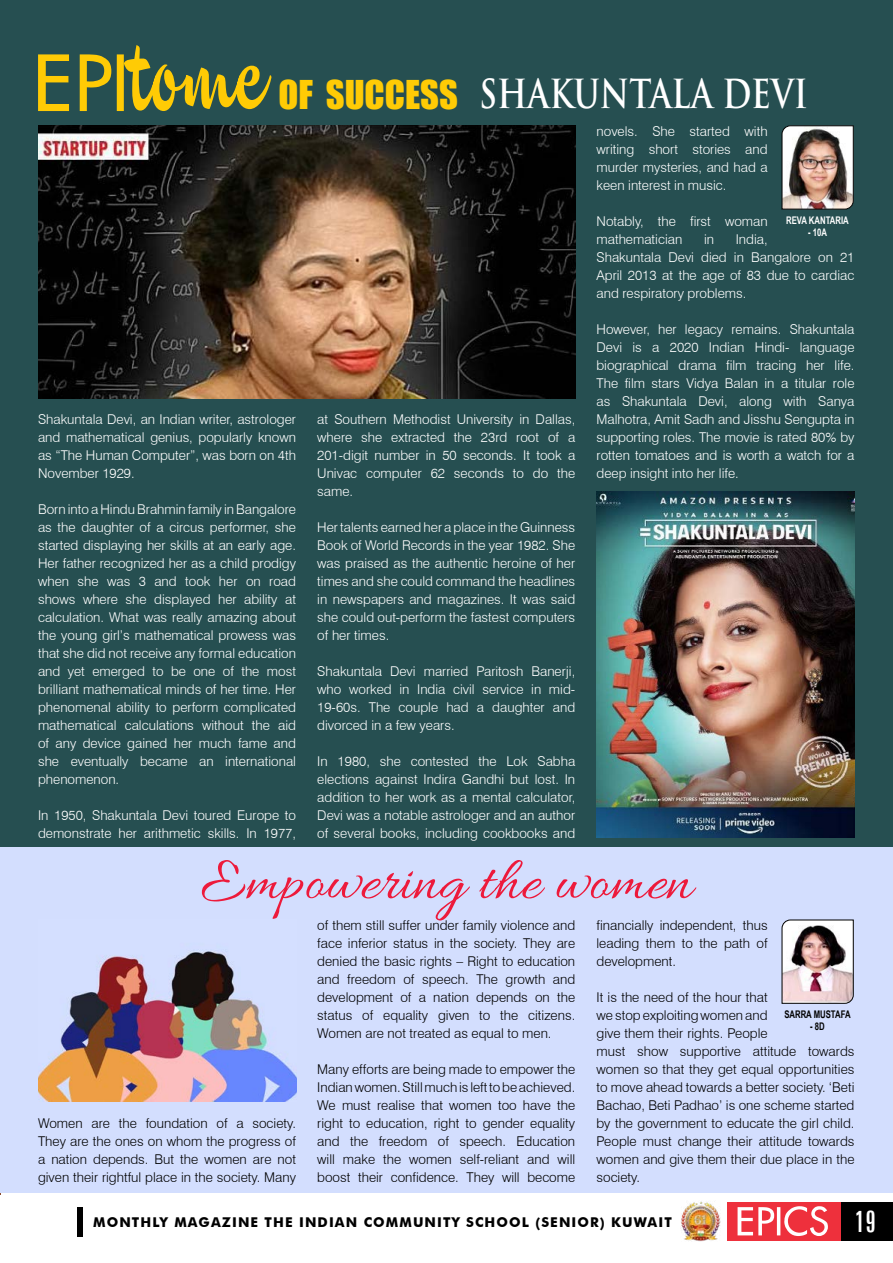
<style>
.page{position:relative;width:893px;height:1263px;background:#fff}
.page>*{position:absolute;margin:0;border:0;box-sizing:border-box;transform-origin:0 0}
.t1{font:62.25px "Allura";color:#ed1a3b}
.t2{font:700 39px "Trajan Pro";color:#fff;scale:.8 1}
.t3{font:36.45px "Impact";color:#ffcb05}
.t4{font:extra-condensed 30px "Zurich BT";color:#fff}
.t5{font:300 13.5px/18px "Swiss 721 BT";color:#fff;text-align:justify}
.t6{font:300 13.5px/18px "Swiss 721 BT";color:#000;text-align:justify}
.t7{font:700 13.5px "Futura BT";letter-spacing:.08em;color:#000}
.t8{font:700 10.5px "Arial Narrow";color:#fff;scale:.9 1}
.t9{font:700 10.5px "Arial Narrow";color:#000;scale:.9 1}
</style>
<div class="page">
<hr style="left:0;top:0;width:1px;height:1195px;background:#8b4b2f">
<img style="left:0;top:0;width:1px;height:405px">
<div style="left:1px;top:0;width:892px;height:851px;background:#264f51"></div>
<div style="left:1px;top:847px;width:892px;height:346px;background:#d3defe"></div>
<svg style="left:38px;top:45px;width:234px;height:66px"></svg>
<img style="left:38px;top:125px;width:537px;height:274px">
<img style="left:781px;top:125px;width:73px;height:85px">
<img style="left:596px;top:492px;width:258px;height:346px">
<img style="left:781px;top:919px;width:73px;height:85px">
<img style="left:38px;top:951px;width:258px;height:150px">
<div style="left:840px;top:1202px;width:53px;height:39px;background:#000"></div>
<div style="left:727px;top:1202px;width:113px;height:39px;background:#ee303c"></div>
<svg style="left:738px;top:1206px;width:90px;height:30px"></svg>
<div style="left:77px;top:1207px;width:5px;height:29px;background:#000"></div>
<img style="left:681px;top:1201px;width:40px;height:40px">
<h3 class="t3" style="left:278px;top:67px;width:181px">OF SUCCESS</h3>
<h2 class="t2" style="left:479px;top:69px;width:412px">SHAKUNTALA DEVI</h2>
<p class="t5" style="left:38px;top:410px;width:259px">Shakuntala Devi, an Indian writer, astrologer and mathematical genius, popularly known as “The Human Computer”, was born on 4th November 1929.</p>
<p class="t5" style="left:38px;top:500px;width:259px">Born into a Hindu Brahmin family in Bangalore as the daughter of a circus performer, she started displaying her skills at an early age.<br>Her father recognized her as a child prodigy when she was 3 and took her on road shows where she displayed her ability at calculation. What was really amazing about the young girl’s mathematical prowess was that she did not receive any formal education and yet emerged to be one of the most brilliant mathematical minds of her time. Her phenomenal ability to perform complicated mathematical calculations without the aid of any device gained her much fame and she eventually became an international phenomenon.</p>
<p class="t5" style="left:38px;top:806px;width:259px">In 1950, Shakuntala Devi toured Europe to demonstrate her arithmetic skills. In 1977,</p>
<p class="t5" style="left:317px;top:410px;width:259px">at Southern Methodist University in Dallas, where she extracted the 23rd root of a 201-digit number in 50 seconds. It took a Univac computer 62 seconds to do the same.</p>
<p class="t5" style="left:317px;top:518px;width:259px">Her talents earned her a place in the Guinness Book of World Records in the year 1982. She was praised as the authentic heroine of her times and she could command the headlines in newspapers and magazines. It was said she could out-perform the fastest computers of her times.</p>
<p class="t5" style="left:317px;top:662px;width:259px">Shakuntala Devi married Paritosh Banerji, who worked in India civil service in mid-19-60s. The couple had a daughter and divorced in a few years.</p>
<p class="t5" style="left:317px;top:752px;width:259px">In 1980, she contested the Lok Sabha elections against Indira Gandhi but lost. In addition to her work as a mental calculator, Devi was a notable astrologer and an author of several books, including cookbooks and</p>
<p class="t5" style="left:596px;top:122px;width:173px">novels. She started with writing short stories and murder mysteries, and had a keen interest in music.</p>
<p class="t5" style="left:596px;top:212px;width:173px">Notably, the first woman mathematician</p>
<p class="t8" style="left:786px;top:212px;width:71px">REVA KANTARIA</p>
<p class="t8" style="left:808px;top:225px;width:23px">- 10A</p>
<p class="t5" style="left:596px;top:230px;width:259px;text-align:left;text-indent:139px">India,<br>Shakuntala Devi died in Bangalore on 21<br>April 2013 at the age of 83 due to cardiac and respiratory problems.</p>
<p class="t5" style="left:596px;top:320px;width:259px">However, her legacy remains. Shakuntala Devi is a 2020 Indian Hindi- language biographical drama film tracing her life.<br>The film stars Vidya Balan in a titular role as Shakuntala Devi, along with Sanya Malhotra, Amit Sadh and Jisshu Sengupta in supporting roles. The movie is rated 80% by rotten tomatoes and is worth a watch for a deep insight into her life.</p>
<p class="t5" style="left:704px;top:230px;width:12px">in</p>
<h1 class="t1" style="left:200px;top:847px;width:493px">Empowering the women</h1>
<p class="t6" style="left:596px;top:916px;width:173px">financially independent, thus leading them to the path of development.</p>
<p class="t6" style="left:596px;top:988px;width:259px;text-align:left">It is the need of the hour that<br>we stop exploiting women and<br>give them their rights. People<br>must show supportive attitude towards women so that they get equal opportunities to move ahead towards a better society. ‘Beti Bachao, Beti Padhao’ is one scheme started by the government to educate the girl child.<br>People must change their attitude towards women and give them their due place in the society.</p>
<p class="t6" style="left:317px;top:916px;width:259px">of them still suffer under family violence and face inferior status in the society. They are denied the basic rights – Right to education and freedom of speech. The growth and development of a nation depends on the status of equality given to the citizens.<br>Women are not treated as equal to men.</p>
<p class="t6" style="left:317px;top:1060px;width:259px">Many efforts are being made to empower the Indian women. Still much is left to be achieved.<br>We must realise that women too have the right to education, right to gender equality and the freedom of speech. Education will make the women self-reliant and will boost their confidence. They will become</p>
<p class="t9" style="left:784px;top:1006px;width:75px">SARRA MUSTAFA</p>
<p class="t9" style="left:810px;top:1019px;width:18px">- 8D</p>
<p class="t6" style="left:38px;top:1114px;width:259px">Women are the foundation of a society.<br>They are the ones on whom the progress of a nation depends. But the women are not given their rightful place in the society. Many</p>
<p class="t7" style="left:93px;top:1214px;width:580px">MONTHLY MAGAZINE THE INDIAN COMMUNITY SCHOOL (SENIOR) KUWAIT</p>
<h3 class="t4" style="left:855px;top:1204px;width:23px">19</h3>
</div>
